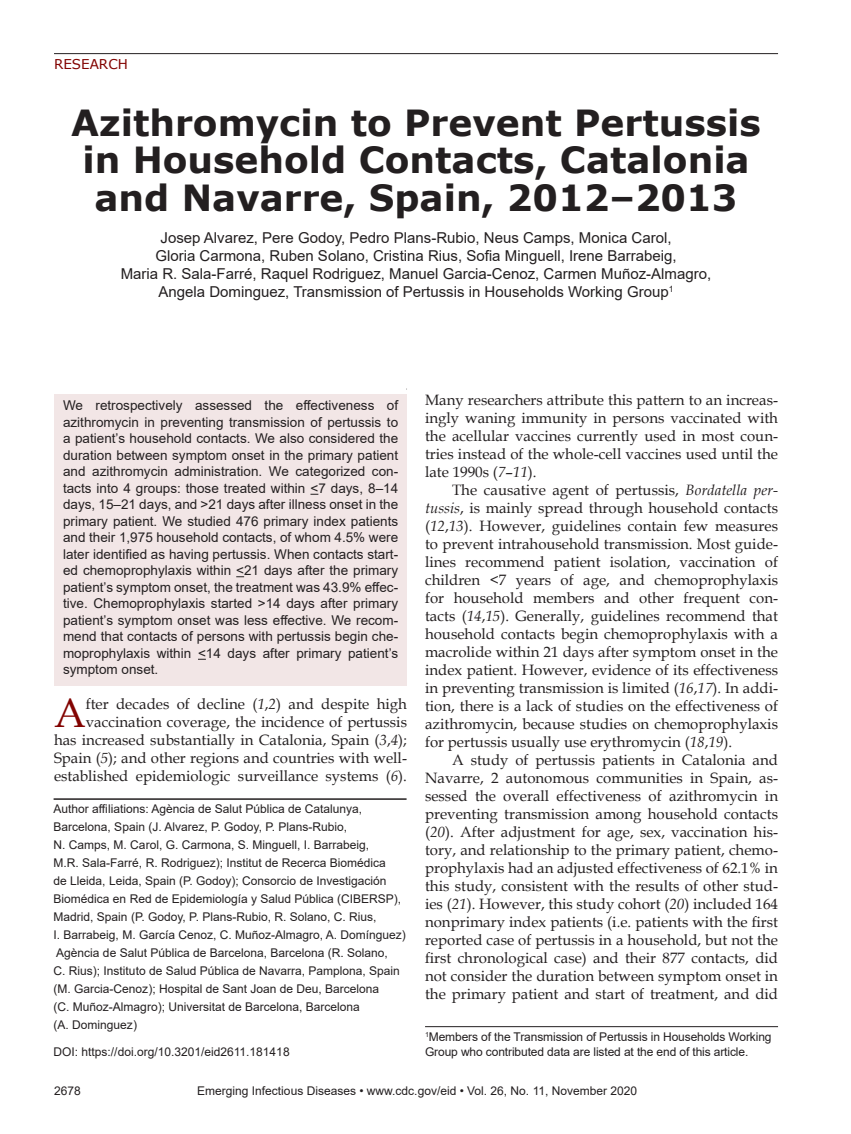
<style>
.page{position:relative;width:851px;height:1134px;background:#fff}
.page>*{position:absolute;margin:0;border:0;box-sizing:border-box;transform-origin:0 0}
.Drop_Cap{font:40.8px "Book Antiqua";color:#820301}
.Article_Title{font:700 36px/37.5px "Verdana";color:#231f20;text-align:center}
.Body_Text{font:15px/18px "Book Antiqua";color:#231f20;text-align:justify}
.Drop_Cap-2{font:15px/18px "Book Antiqua";color:#231f20;text-align:right}
.Authors{font:15px/18px "Arial";color:#231f20;text-align:center}
.Abstract{font:13.5px/16.5px "Arial";color:#231f20;text-align:justify}
.t1{font:13.5px "Verdana";color:#820301}
.Affiliations{font:12px/18px "Arial";color:#231f20}
.Footnote{font:12px/15px "Arial";letter-spacing:-.01em;color:#231f20}
.DOI{font:12px "Arial";color:#231f20}
.s1{font-style:italic}
</style>
<div class="page">
<hr style="left:54px;top:53px;width:724px;height:1px;background:#231f20">
<div style="left:54px;top:394px;width:352px;height:292px;background:#f2e6e6"></div>
<hr style="left:54px;top:798px;width:352px;height:2px;background:#231f20">
<hr style="left:425px;top:1026px;width:353px;height:1px;background:#231f20">
<p class="t1" style="left:54px;top:55px;width:75px">RESEARCH</p>
<p class="Article_Title" style="left:71px;top:103px;width:691px">Azithromycin to Prevent Pertussis in Household Contacts, Catalonia and Navarre, Spain, 2012–2013</p>
<p class="Authors" style="left:121px;top:229px;width:592px">Josep Alvarez, Pere Godoy, Pedro Plans-Rubio, Neus Camps, Monica Carol,<br>Gloria Carmona, Ruben Solano, Cristina Rius, Sofia Minguell, Irene Barrabeig,<br>Maria R. Sala-Farré, Raquel Rodriguez, Manuel Garcia-Cenoz, Carmen Muñoz-Almagro, Angela Dominguez, Transmission of Pertussis in Households Working Group<sup>1</sup></p>
<p class="Abstract" style="left:63px;top:397px;width:336px">We retrospectively assessed the effectiveness of azithromycin in preventing transmission of pertussis to a patient’s household contacts. We also considered the duration between symptom onset in the primary patient and azithromycin administration. We categorized con&shy;tacts into 4 groups: those treated within &lt;7 days, 8–14 days, 15–21 days, and &gt;21 days after illness onset in the primary patient. We studied 476 primary index patients and their 1,975 household contacts, of whom 4.5% were later identified as having pertussis. When contacts start&shy;ed chemoprophylaxis within &lt;21 days after the primary patient’s symptom onset, the treatment was 43.9% effec&shy;tive. Chemoprophylaxis started &gt;14 days after primary patient’s symptom onset was less effective. We recom&shy;mend that contacts of persons with pertussis begin che&shy;moprophylaxis within &lt;14 days after primary patient’s symptom onset.</p>
<p class="Drop_Cap-2" style="left:54px;top:694px;width:354px">fter decades of decline (<span class="s1">1</span>,<span class="s1">2</span>) and despite high vaccination coverage, the incidence of pertussis<br>has increased substantially in Catalonia, Spain (<span class="s1">3</span>,<span class="s1">4</span>); Spain (<span class="s1">5</span>); and other regions and countries with well&shy;established epidemiologic surveillance systems (<span class="s1">6</span>).</p>
<p class="Drop_Cap" style="left:54px;top:685px;width:33px">A</p>
<p class="Affiliations" style="left:54px;top:800px;width:354px">Author affiliations: Agència de Salut Pública de Catalunya, Barcelona, Spain (J. Alvarez, P. Godoy, P. Plans-Rubio,<br>N. Camps, M. Carol, G. Carmona, S. Minguell, I. Barrabeig,<br>M.R. Sala-Farré, R. Rodriguez); Institut de Recerca Biomédica<br>de Lleida, Leida, Spain (P. Godoy); Consorcio de Investigación Biomédica en Red de Epidemiología y Salud Pública (CIBERSP), Madrid, Spain (P. Godoy, P. Plans-Rubio, R. Solano, C. Rius,<br>I. Barrabeig, M. García Cenoz, C. Muñoz-Almagro, A. Domínguez)<br>Agència de Salut Pública de Barcelona, Barcelona (R. Solano,<br>C. Rius); Instituto de Salud Pública de Navarra, Pamplona, Spain (M. Garcia-Cenoz); Hospital de Sant Joan de Deu, Barcelona<br>(C. Muñoz-Almagro); Universitat de Barcelona, Barcelona<br>(A. Dominguez)</p>
<p class="DOI" style="left:54px;top:1044px;width:237px">DOI: https://doi.org/10.3201/eid2611.181418</p>
<p class="Drop_Cap-2" style="left:425px;top:391px;width:354px;text-align:justify">Many researchers attribute this pattern to an increas&shy;ingly waning immunity in persons vaccinated with the acellular vaccines currently used in most coun&shy;tries instead of the whole-cell vaccines used until the late 1990s (<span class="s1">7</span>–<span class="s1">11</span>).</p>
<p class="Body_Text" style="left:425px;top:481px;width:354px;text-indent:27px">The causative agent of pertussis, <span class="s1">Bordatella per&shy;tussis</span>, is mainly spread through household contacts (<span class="s1">12</span>,<span class="s1">13</span>). However, guidelines contain few measures to prevent intrahousehold transmission. Most guide&shy;lines recommend patient isolation, vaccination of children &lt;7 years of age, and chemoprophylaxis for household members and other frequent con&shy;tacts (<span class="s1">14</span>,<span class="s1">15</span>). Generally, guidelines recommend that household contacts begin chemoprophylaxis with a macrolide within 21 days after symptom onset in the index patient. However, evidence of its effectiveness in preventing transmission is limited (<span class="s1">16</span>,<span class="s1">17</span>). In addi&shy;tion, there is a lack of studies on the effectiveness of azithromycin, because studies on chemoprophylaxis for pertussis usually use erythromycin (<span class="s1">18</span>,<span class="s1">19</span>).</p>
<p class="Body_Text" style="left:425px;top:751px;width:354px;text-indent:27px">A study of pertussis patients in Catalonia and Navarre, 2 autonomous communities in Spain, as&shy;sessed the overall effectiveness of azithromycin in preventing transmission among household contacts (<span class="s1">20</span>). After adjustment for age, sex, vaccination his&shy;tory, and relationship to the primary patient, chemo&shy;prophylaxis had an adjusted effectiveness of 62.1% in this study, consistent with the results of other stud&shy;ies (<span class="s1">21</span>). However, this study cohort (<span class="s1">20</span>) included 164 nonprimary index patients (i.e. patients with the first reported case of pertussis in a household, but not the first chronological case) and their 877 contacts, did not consider the duration between symptom onset in the primary patient and start of treatment, and did</p>
<p class="Footnote" style="left:425px;top:1029px;width:348px"><sup>1</sup>Members of the Transmission of Pertussis in Households Working<br>Group who contributed data are listed at the end of this article.</p>
<p class="Affiliations" style="left:54px;top:1082px;width:28px">2678</p>
<p class="Affiliations" style="left:197px;top:1082px;width:441px">Emerging Infectious Diseases • www.cdc.gov/eid • Vol. 26, No. 11, November 2020</p>
</div>
